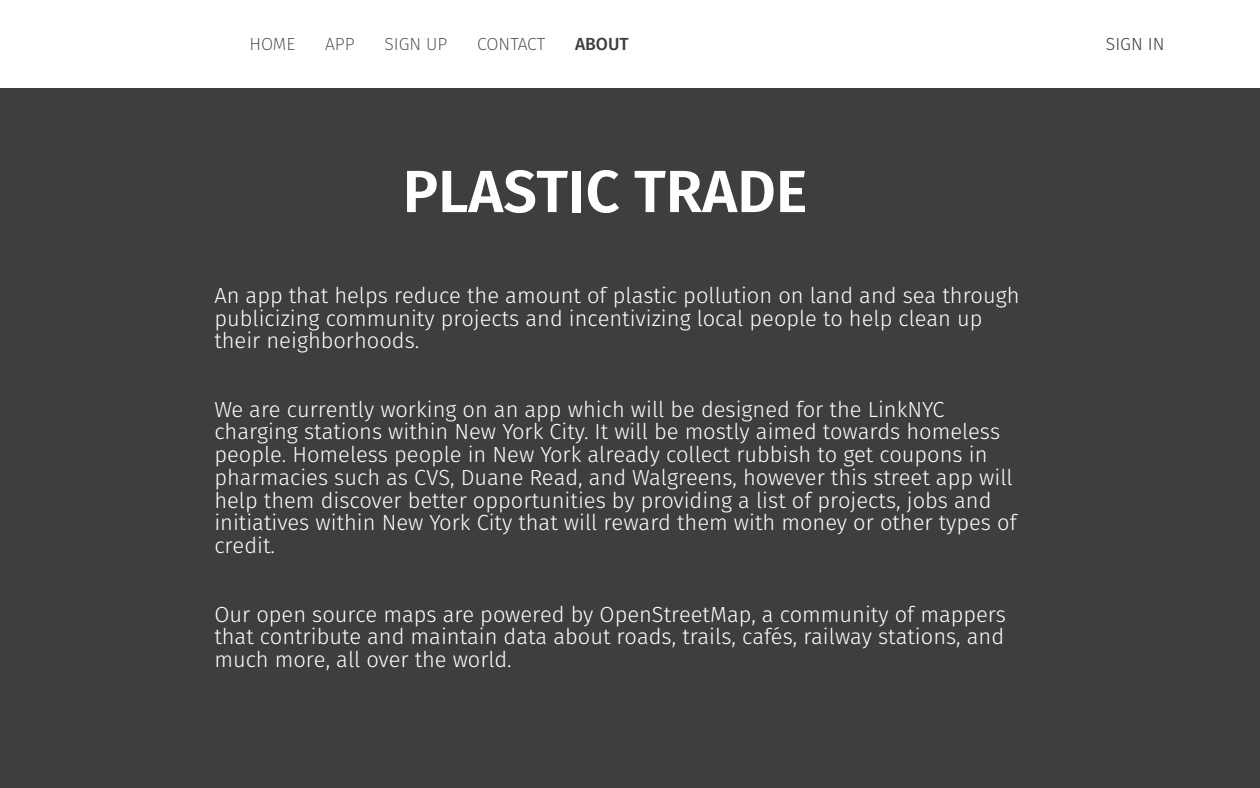
<style>
.page{position:relative;width:1260px;height:788px;background:#3e3d3f}
.page>*{position:absolute;margin:0;border:0;box-sizing:border-box;transform-origin:0 0}
.t1{font:600 59.5px "Fira Sans";color:#fff}
.t2{font:300 21.88px/22.8px "Fira Sans";color:#fff}
.t3{font:200 17.5px "Fira Sans";color:#3e3d3f}
.t4{font:300 17.5px "Fira Sans";color:#3e3d3f}
.t5{font:500 17.5px "Fira Sans";color:#3e3d3f}
</style>
<div class="page">
<div style="left:0;top:0;width:1260px;height:88px;background:#fff"></div>
<p class="t3" style="left:249px;top:31px;width:47px">HOME</p>
<p class="t3" style="left:325px;top:31px;width:31px">APP</p>
<p class="t3" style="left:385px;top:31px;width:64px">SIGN UP</p>
<p class="t3" style="left:477px;top:31px;width:69px">CONTACT</p>
<p class="t5" style="left:575px;top:31px;width:55px">ABOUT</p>
<p class="t4" style="left:1106px;top:31px;width:60px">SIGN IN</p>
<h1 class="t1" style="left:403px;top:149px;width:406px">PLASTIC TRADE</h1>
<p class="t2" style="left:214px;top:284px;width:807px">An app that helps reduce the amount of plastic pollution on land and sea through publicizing community projects and incentivizing local people to help clean up their neighborhoods.</p>
<p class="t2" style="left:214px;top:397px;width:804px">We are currently working on an app which will be designed for the LinkNYC charging stations within New York City. It will be mostly aimed towards homeless people. Homeless people in New York already collect rubbish to get coupons in pharmacies such as CVS, Duane Read, and Walgreens, however this street app will help them discover better opportunities by providing a list of projects, jobs and initiatives within New York City that will reward them with money or other types of credit.</p>
<p class="t2" style="left:214px;top:602px;width:793px;text-align:justify">Our open source maps are powered by OpenStreetMap, a community of mappers that contribute and maintain data about roads, trails, cafés, railway stations, and much more, all over the world.</p>
</div>
